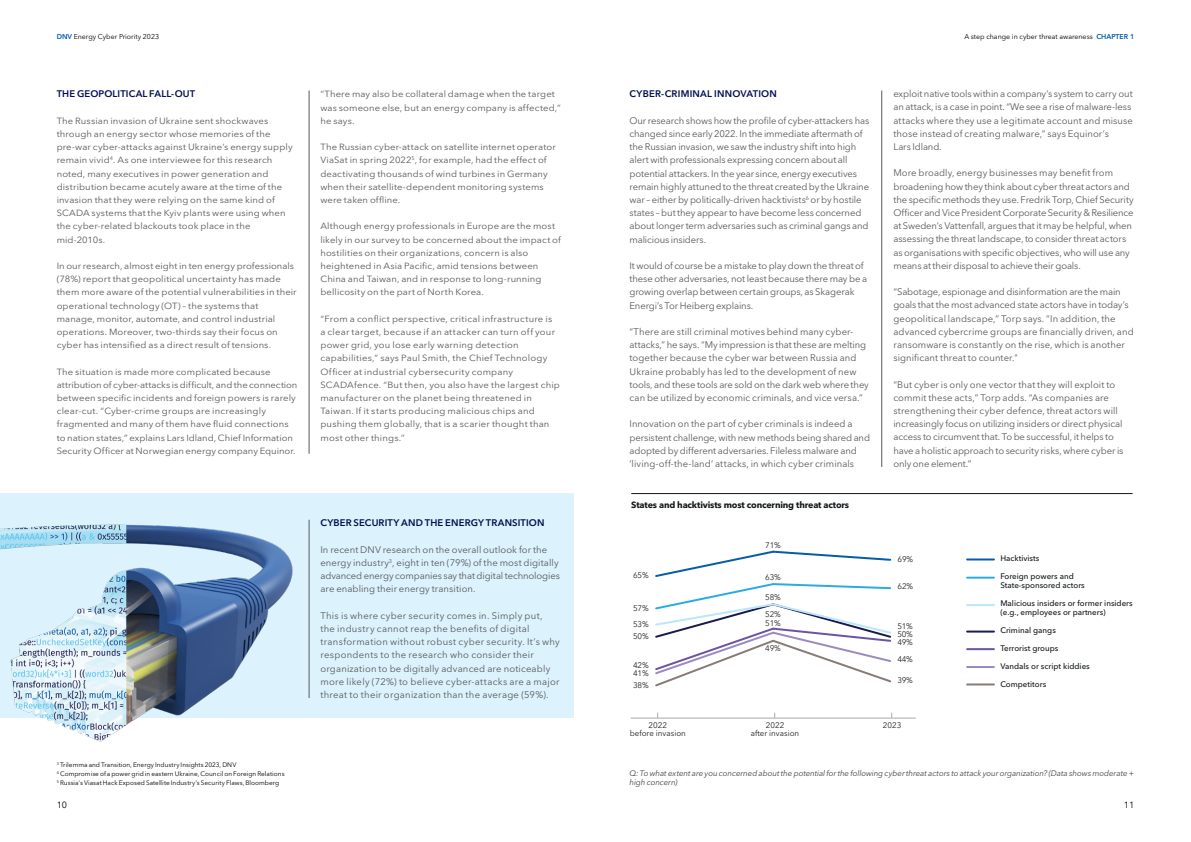
<style>
.page{position:relative;width:1191px;height:842px;background:#fff}
.page>*{position:absolute;margin:0;border:0;box-sizing:border-box;transform-origin:0 0}
.t1{font:9.5px/13.2px "Avenir Next LT Pro";letter-spacing:-.005em;color:#58595b}
.t2{font:9.5px/13.2px "Avenir Next LT Pro";letter-spacing:.025em;color:#58595b}
.t3{font:600 9.5px "Avenir Next LT Pro";letter-spacing:.015em;color:#030f50}
.t4{font:700 9px "Avenir Next LT Pro";letter-spacing:-.02em;color:#131719}
.t5{font:9px "Avenir Next LT Pro";color:#000}
.t6{font:8.9px/13.2px "Avenir Next LT Pro";letter-spacing:.01em;color:#58595b;scale:1.06 1}
.t7{font:8.1px/8px "Avenir Next LT Pro";color:#231f20}
.t8{font:500 8px/9px "Avenir Next LT Pro";color:#131719}
.t9{font:italic 8px/9.6px "Avenir Next LT Pro";letter-spacing:-.01em;color:#414042}
.t10{font:7px "Avenir Next LT Pro";color:#000}
.t11{font:6.5px/9px "Avenir Next LT Pro";letter-spacing:.005em;color:#000}
.s1{font-weight:600;color:#005baa}
</style>
<div class="page">
<hr style="left:631px;top:493px;width:501px;height:1px;background:#131719">
<hr style="left:630px;top:718px;width:285px;height:1px;background:#a7a9ac">
<svg style="left:655px;top:550px;width:237px;height:137px"></svg>
<hr style="left:967px;top:558px;width:27px;height:2px;background:#065ca9">
<hr style="left:967px;top:577px;width:27px;height:2px;background:#2cabe2">
<hr style="left:967px;top:604px;width:27px;height:2px;background:#bce6fb">
<hr style="left:967px;top:630px;width:27px;height:2px;background:#1a1a4e">
<hr style="left:967px;top:648px;width:27px;height:2px;background:#6c54a3">
<hr style="left:967px;top:666px;width:27px;height:2px;background:#9b8ac2">
<hr style="left:967px;top:683px;width:27px;height:2px;background:#877b77">
<hr style="left:309px;top:91px;width:1px;height:363px;background:#58595b">
<hr style="left:881px;top:91px;width:1px;height:376px;background:#58595b">
<div style="left:0;top:493px;width:574px;height:225px;background:#dcf2fd"></div>
<hr style="left:309px;top:520px;width:1px;height:178px;background:#58595b">
<img style="left:0;top:524px;width:293px;height:218px">
<p class="t10" style="left:57px;top:33px;width:104px"><span class="s1">DNV</span> Energy Cyber Priority 2023</p>
<p class="t3" style="left:57px;top:88px;width:140px">THE GEOPOLITICAL FALL-OUT</p>
<p class="t6" style="left:57px;top:114px;width:224px">The Russian invasion of Ukraine sent shockwaves through an energy sector whose memories of the pre-war cyber-attacks against Ukraine’s energy supply remain vivid<sup>4</sup>. As one interviewee for this research noted, many executives in power generation and distribution became acutely aware at the time of the invasion that they were relying on the same kind of SCADA systems that the Kyiv plants were using when the cyber-related blackouts took place in the mid-2010s.</p>
<p class="t6" style="left:57px;top:259px;width:228px">In our research, almost eight in ten energy professionals (78%) report that geopolitical uncertainty has made them more aware of the potential vulnerabilities in their operational technology (OT) – the systems that manage, monitor, automate, and control industrial operations. Moreover, two-thirds say their focus on cyber has intensified as a direct result of tensions.</p>
<p class="t6" style="left:57px;top:365px;width:229px">The situation is made more complicated because attribution of cyber-attacks is difficult, and the connection between specific incidents and foreign powers is rarely clear-cut. “Cyber-crime groups are increasingly fragmented and many of them have fluid connections to nation states,” explains Lars Idland, Chief Information Security Officer at Norwegian energy company Equinor.</p>
<p class="t6" style="left:320px;top:88px;width:228px">“There may also be collateral damage when the target was someone else, but an energy company is affected,” he says.</p>
<p class="t6" style="left:320px;top:140px;width:223px">The Russian cyber-attack on satellite internet operator ViaSat in spring 2022<sup>5</sup>, for example, had the effect of deactivating thousands of wind turbines in Germany when their satellite-dependent monitoring systems were taken offline.</p>
<p class="t6" style="left:320px;top:220px;width:228px">Although energy professionals in Europe are the most likely in our survey to be concerned about the impact of hostilities on their organizations, concern is also heightened in Asia Pacific, amid tensions between China and Taiwan, and in response to long-running bellicosity on the part of North Korea.</p>
<p class="t6" style="left:320px;top:312px;width:227px">“From a conflict perspective, critical infrastructure is<br>a clear target, because if an attacker can turn off your power grid, you lose early warning detection capabilities,” says Paul Smith, the Chief Technology Officer at industrial cybersecurity company SCADAfence. “But then, you also have the largest chip manufacturer on the planet being threatened in Taiwan. If it starts producing malicious chips and pushing them globally, that is a scarier thought than most other things.”</p>
<p class="t11" style="left:57px;top:760px;width:229px"><sup>3</sup> Trilemma and Transition, Energy Industry Insights 2023, DNV<br><sup>4</sup> Compromise of a power grid in eastern Ukraine, Council on Foreign Relations<br><sup>5</sup> Russia's Viasat Hack Exposed Satellite Industry's Security Flaws, Bloomberg</p>
<p class="t3" style="left:320px;top:517px;width:226px">CYBER SECURITY AND THE ENERGY TRANSITION</p>
<p class="t1" style="left:320px;top:543px;width:241px">In recent DNV research on the overall outlook for the energy industry<sup>3</sup>, eight in ten (79%) of the most digitally advanced energy companies say that digital technologies are enabling their energy transition.</p>
<p class="t2" style="left:320px;top:609px;width:241px">This is where cyber security comes in. Simply put,<br>the industry cannot reap the benefits of digital transformation without robust cyber security. It’s why respondents to the research who consider their organization to be digitally advanced are noticeably more likely (72%) to believe cyber-attacks are a major threat to their organization than the average (59%).</p>
<p class="t3" style="left:629px;top:88px;width:149px">CYBER-CRIMINAL INNOVATION</p>
<p class="t1" style="left:629px;top:114px;width:241px">Our research shows how the profile of cyber-attackers has changed since early 2022. In the immediate aftermath of the Russian invasion, we saw the industry shift into high alert with professionals expressing concern about all potential attackers. In the year since, energy executives remain highly attuned to the threat created by the Ukraine war – either by politically-driven hacktivists<sup>6</sup> or by hostile states – but they appear to have become less concerned about longer term adversaries such as criminal gangs and malicious insiders.</p>
<p class="t1" style="left:629px;top:259px;width:239px">It would of course be a mistake to play down the threat of these other adversaries, not least because there may be a growing overlap between certain groups, as Skagerak Energi’s Tor Heiberg explains.</p>
<p class="t1" style="left:629px;top:325px;width:241px">“There are still criminal motives behind many cyber&shy;attacks,” he says. “My impression is that these are melting together because the cyber war between Russia and Ukraine probably has led to the development of new tools, and these tools are sold on the dark web where they can be utilized by economic criminals, and vice versa.”</p>
<p class="t1" style="left:629px;top:417px;width:242px">Innovation on the part of cyber criminals is indeed a persistent challenge, with new methods being shared and adopted by different adversaries. Fileless malware and ‘living-off-the-land’ attacks, in which cyber criminals</p>
<p class="t4" style="left:631px;top:499px;width:219px">States and hacktivists most concerning threat actors</p>
<p class="t7" style="left:633px;top:571px;width:17px">65%</p>
<p class="t7" style="left:633px;top:600px;width:17px;line-height:15.5px">57%<br>53%</p>
<p class="t7" style="left:633px;top:632px;width:17px">50%</p>
<p class="t7" style="left:633px;top:660px;width:17px;line-height:8.4px">42%<br>41%</p>
<p class="t7" style="left:633px;top:682px;width:17px">38%</p>
<p class="t7" style="left:765px;top:541px;width:17px">71%</p>
<p class="t7" style="left:765px;top:573px;width:17px">63%</p>
<p class="t7" style="left:765px;top:589px;width:17px;line-height:17px">58%<br>52%</p>
<p class="t7" style="left:765px;top:619px;width:17px">51%</p>
<p class="t7" style="left:765px;top:644px;width:17px">49%</p>
<p class="t10" style="left:964px;top:33px;width:171px">A step change in cyber threat awareness <span class="s1">CHAPTER 1</span></p>
<p class="t1" style="left:893px;top:87px;width:241px">exploit native tools within a company’s system to carry out an attack, is a case in point. “We see a rise of malware-less attacks where they use a legitimate account and misuse those instead of creating malware,” says Equinor’s<br>Lars Idland.</p>
<p class="t1" style="left:893px;top:167px;width:242px">More broadly, energy businesses may benefit from broadening how they think about cyber threat actors and the specific methods they use. Fredrik Torp, Chief Security Officer and Vice President Corporate Security &amp; Resilience at Sweden’s Vattenfall, argues that it may be helpful, when assessing the threat landscape, to consider threat actors as organisations with specific objectives, who will use any means at their disposal to achieve their goals.</p>
<p class="t1" style="left:893px;top:285px;width:242px">“Sabotage, espionage and disinformation are the main goals that the most advanced state actors have in today’s geopolitical landscape,” Torp says. “In addition, the advanced cybercrime groups are financially driven, and ransomware is constantly on the rise, which is another significant threat to counter."</p>
<p class="t1" style="left:893px;top:378px;width:231px">“But cyber is only one vector that they will exploit to commit these acts,” Torp adds. “As companies are strengthening their cyber defence, threat actors will increasingly focus on utilizing insiders or direct physical access to circumvent that. To be successful, it helps to have a holistic approach to security risks, where cyber is only one element.”</p>
<p class="t7" style="left:897px;top:555px;width:17px">69%</p>
<p class="t7" style="left:897px;top:582px;width:17px">62%</p>
<p class="t7" style="left:897px;top:622px;width:17px;text-align:justify">51% 50% 49%</p>
<p class="t7" style="left:897px;top:655px;width:17px">44%</p>
<p class="t7" style="left:897px;top:676px;width:17px">39%</p>
<p class="t8" style="left:1000px;top:554px;width:40px">Hacktivists</p>
<p class="t8" style="left:1000px;top:572px;width:86px">Foreign powers and<br>State-sponsored actors</p>
<p class="t8" style="left:1000px;top:599px;width:134px">Malicious insiders or former insiders (e.g., employees or partners)</p>
<p class="t8" style="left:1000px;top:626px;width:57px">Criminal gangs</p>
<p class="t8" style="left:1000px;top:644px;width:60px">Terrorist groups</p>
<p class="t8" style="left:1000px;top:662px;width:91px">Vandals or script kiddies</p>
<p class="t8" style="left:1000px;top:680px;width:47px">Competitors</p>
<p class="t7" style="left:629px;top:721px;width:58px;text-align:center">2022<br>before invasion</p>
<p class="t7" style="left:751px;top:721px;width:50px;text-align:center">2022<br>after invasion</p>
<p class="t7" style="left:882px;top:721px;width:20px">2023</p>
<p class="t9" style="left:629px;top:768px;width:506px">Q: To what extent are you concerned about the potential for the following cyber threat actors to attack your organization? (Data shows moderate + high concern)</p>
<p class="t5" style="left:57px;top:800px;width:12px">10</p>
<p class="t5" style="left:1123px;top:800px;width:12px">11</p>
</div>
